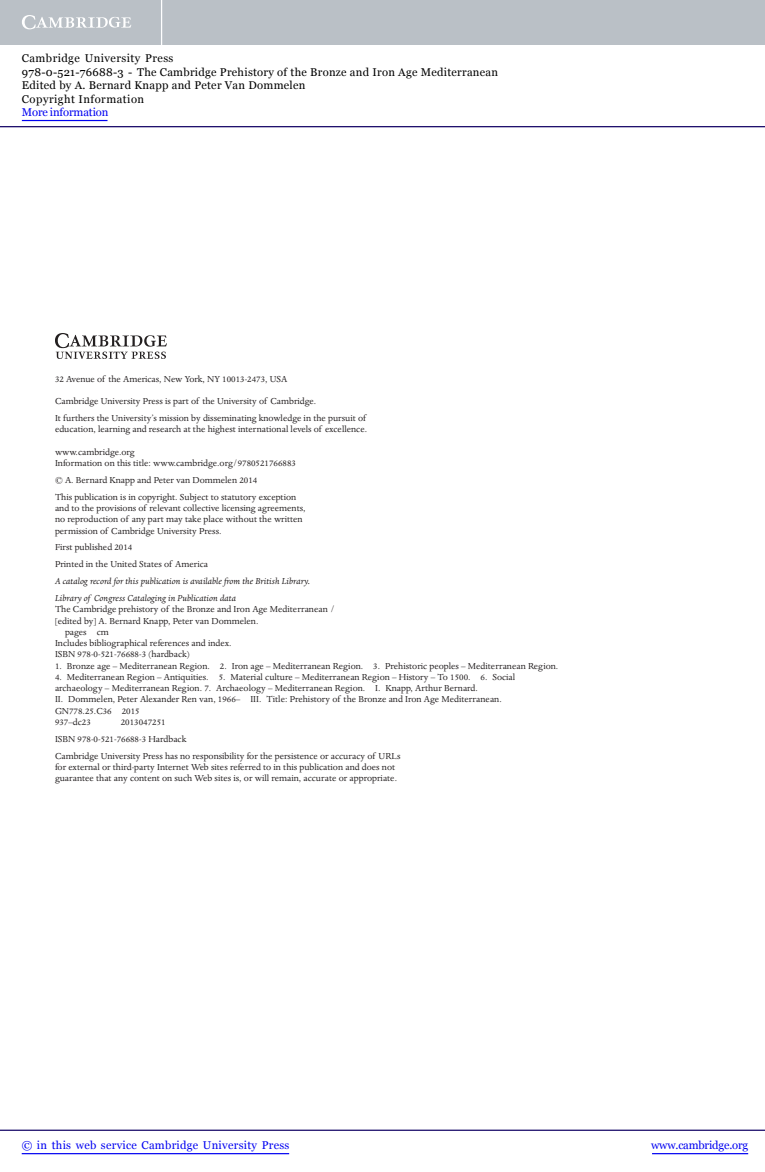
<style>
.page{position:relative;width:765px;height:1172px;background:#fff}
.page>*{position:absolute;margin:0;border:0;box-sizing:border-box;transform-origin:0 0}
.t1{font:11.25px/13.5px "Georgia";letter-spacing:.025em;color:#000}
.t2{font:11.25px "Georgia";letter-spacing:.025em;color:#0000f1}
.t3{font:11.25px "Georgia";letter-spacing:-.015em;color:#0000f1}
.t4{font:11.25px "Georgia";letter-spacing:-.01em;color:#0000f1}
.t5{font:10px/11.2px "Dante MT Std";color:#231f20}
.t6{font:italic 10px/16.9px "Dante MT Std";color:#231f20}
</style>
<div class="page">
<img style="left:55px;top:334px;width:112px;height:24px">
<div style="left:0;top:0;width:765px;height:45px;background:#bac0c6"></div>
<svg style="left:22px;top:15px;width:109px;height:14px"></svg>
<hr style="left:161px;top:0;width:1px;height:45px;background:#fff">
<hr style="left:0;top:126px;width:765px;height:1px;background:#150666">
<hr style="left:652px;top:1152px;width:96px;height:2px;background:#0000f1">
<hr style="left:0;top:1129px;width:765px;height:1px;background:#150666">
<hr style="left:22px;top:1152px;width:267px;height:2px;background:#0000f1">
<hr style="left:22px;top:120px;width:86px;height:1px;background:#0000f1">
<p class="t1" style="left:22px;top:52px;width:478px">Cambridge University Press<br>978-0-521-76688-3 - The Cambridge Prehistory of the Bronze and Iron Age Mediterranean Edited by A. Bernard Knapp and Peter Van Dommelen<br>Copyright Information</p>
<p class="t4" style="left:22px;top:106px;width:88px">More information</p>
<p class="t5" style="left:55px;top:374px;width:233px">32 Avenue of the Americas, New York, NY 10013-2473, USA</p>
<p class="t5" style="left:55px;top:393px;width:312px;line-height:16.9px">Cambridge University Press is part of the University of Cambridge.<br>It furthers the University’s mission by disseminating knowledge in the pursuit of</p>
<p class="t5" style="left:55px;top:424px;width:314px">education, learning and research at the highest international levels of excellence.</p>
<p class="t5" style="left:55px;top:447px;width:242px">www.cambridge.org<br>Information on this title: www.cambridge.org/9780521766883</p>
<p class="t5" style="left:55px;top:472px;width:243px;line-height:16.9px">© A. Bernard Knapp and Peter van Dommelen 2014<br>This publication is in copyright. Subject to statutory exception</p>
<p class="t5" style="left:55px;top:503px;width:252px">and to the provisions of relevant collective licensing agreements, no reproduction of any part may take place without the written permission of Cambridge University Press.</p>
<p class="t5" style="left:55px;top:540px;width:155px;line-height:16.9px">First published 2014<br>Printed in the United States of America</p>
<p class="t6" style="left:55px;top:573px;width:257px">A catalog record for this publication is available from the British Library.<br>Library of Congress Cataloging in Publication data</p>
<p class="t5" style="left:55px;top:604px;width:282px">The Cambridge prehistory of the Bronze and Iron Age Mediterranean /</p>
<p class="t5" style="left:55px;top:615px;width:205px">[edited by] A. Bernard Knapp, Peter van Dommelen.</p>
<p class="t5" style="left:65px;top:627px;width:45px">pages cm</p>
<p class="t5" style="left:55px;top:638px;width:178px">Includes bibliographical references and index.</p>
<p class="t5" style="left:55px;top:649px;width:136px">ISBN 978-0-521-76688-3 (hardback)</p>
<p class="t5" style="left:55px;top:660px;width:505px">1. Bronze age – Mediterranean Region. 2. Iron age – Mediterranean Region. 3. Prehistoric peoples – Mediterranean Region.</p>
<p class="t5" style="left:55px;top:672px;width:462px">4. Mediterranean Region – Antiquities. 5. Material culture – Mediterranean Region – History – To 1500. 6. Social archaeology – Mediterranean Region. 7. Archaeology – Mediterranean Region. I. Knapp, Arthur Bernard.<br>II. Dommelen, Peter Alexander Ren van, 1966– III. Title: Prehistory of the Bronze and Iron Age Mediterranean.<br>GN778.25.C36 2015<br>937–dc23</p>
<p class="t5" style="left:55px;top:714px;width:347px;line-height:16.9px;text-indent:66px">2013047251<br>ISBN 978-0-521-76688-3 Hardback<br>Cambridge University Press has no responsibility for the persistence or accuracy of URLs</p>
<p class="t5" style="left:55px;top:762px;width:344px">for external or third-party Internet Web sites referred to in this publication and does not guarantee that any content on such Web sites is, or will remain, accurate or appropriate.</p>
<p class="t2" style="left:22px;top:1137px;width:269px">© in this web service Cambridge University Press</p>
<p class="t3" style="left:651px;top:1137px;width:99px">www.cambridge.org</p>
</div>
